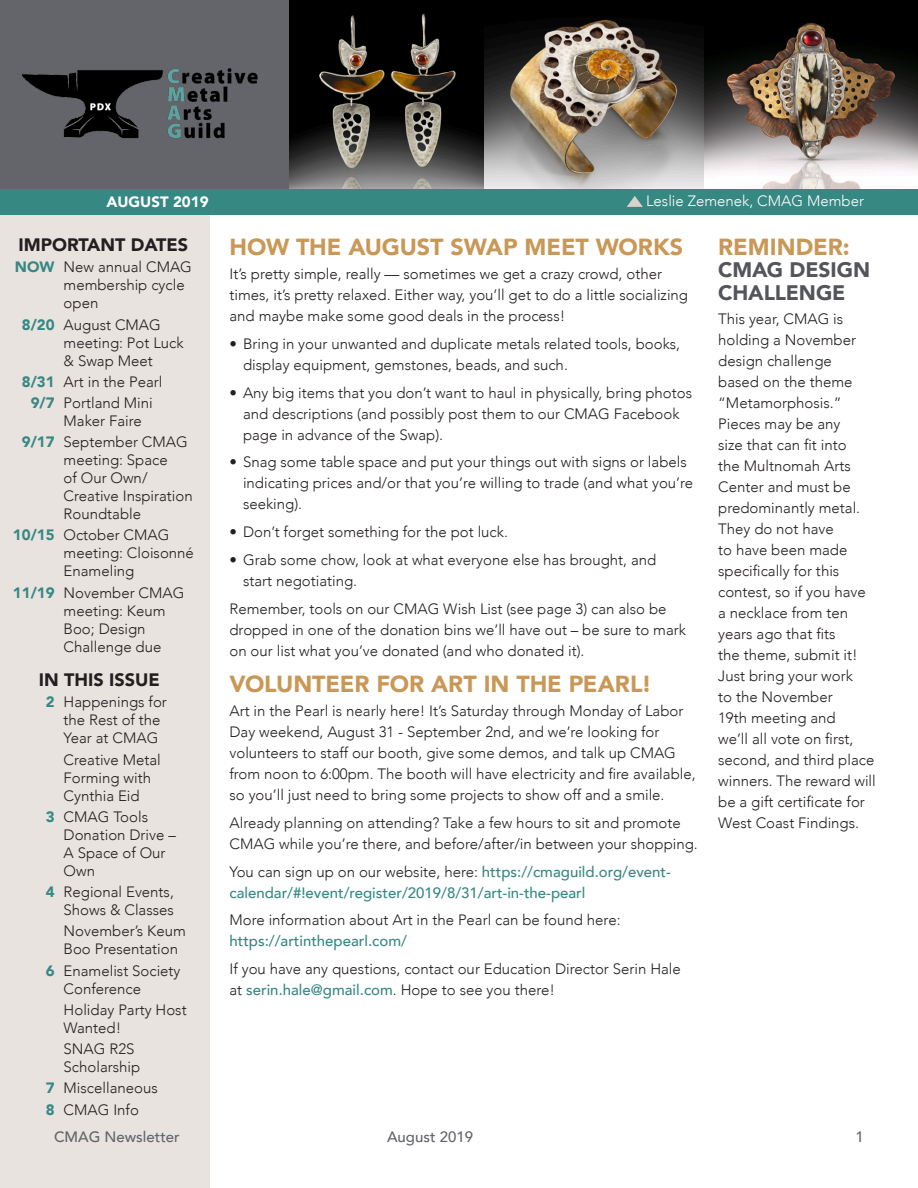
<style>
.page{position:relative;width:918px;height:1188px;background:#fff}
.page>*{position:absolute;margin:0;border:0;box-sizing:border-box;transform-origin:0 0}
.Headline{font:900 23.25px "Avenir";letter-spacing:-.005em;color:#c99856}
.Headline-2{font:900 21px/22.5px "Avenir";letter-spacing:-.005em;color:#54555a}
.Headline_3{font:900 18px "Avenir";color:#231f20}
.Body_Copy{font:300 15px/21px "Avenir";color:#231f20}
.Body_Copy-2{font:500 15px/21px "Avenir";color:#368883}
.Headline_3-2{font:500 15px "Avenir";color:#63656a}
.Body_Copy-3{font:300 15px "Avenir";color:#fff}
.Headline_3-3{font:900 15px "Avenir";color:#fff}
.s1{font-weight:900;color:#368883}
.s2{font-weight:300;color:#231f20}
.s3{font-weight:500;color:#368883}
</style>
<div class="page">
<div style="left:0;top:208px;width:210px;height:980px;background:#e8e3df"></div>
<div style="left:0;top:189px;width:918px;height:25px;background:#368883"></div>
<div style="left:0;top:0;width:918px;height:189px;background:#63656a"></div>
<img style="left:22px;top:68px;width:236px;height:71px">
<svg style="left:627px;top:196px;width:16px;height:11px"></svg>
<img style="left:289px;top:0;width:196px;height:189px">
<img style="left:485px;top:0;width:433px;height:189px">
<p class="Headline_3-3" style="left:106px;top:189px;width:104px">AUGUST 2019</p>
<p class="Body_Copy-3" style="left:646px;top:192px;width:219px">Leslie Zemenek, CMAG Member</p>
<p class="Headline" style="left:718px;top:227px;width:133px">REMINDER:</p>
<p class="Headline-2" style="left:718px;top:258px;width:154px">CMAG DESIGN<br>CHALLENGE</p>
<p class="Body_Copy" style="left:718px;top:308px;width:159px">This year, CMAG is holding a November design challenge based on the theme “Metamorphosis.”<br>Pieces may be any<br>size that can fit into<br>the Multnomah Arts<br>Center and must be predominantly metal.<br>They do not have<br>to have been made specifically for this contest, so if you have a necklace from ten years ago that fits<br>the theme, submit it!<br>Just bring your work<br>to the November<br>19th meeting and<br>we’ll all vote on first, second, and third place winners. The reward will be a gift certificate for<br>West Coast Findings.</p>
<p class="Headline" style="left:230px;top:227px;width:455px">HOW THE AUGUST SWAP MEET WORKS</p>
<p class="Body_Copy" style="left:230px;top:263px;width:460px">It’s pretty simple, really — sometimes we get a crazy crowd, other times, it’s pretty relaxed. Either way, you’ll get to do a little socializing and maybe make some good deals in the process!</p>
<p class="Body_Copy" style="left:243px;top:333px;width:439px;text-indent:-14px">• Bring in your unwanted and duplicate metals related tools, books, display equipment, gemstones, beads, and such.</p>
<p class="Body_Copy" style="left:243px;top:382px;width:451px;text-indent:-14px">• Any big items that you don’t want to haul in physically, bring photos and descriptions (and possibly post them to our CMAG Facebook page in advance of the Swap).</p>
<p class="Body_Copy" style="left:243px;top:452px;width:452px;text-indent:-14px">• Snag some table space and put your things out with signs or labels indicating prices and/or that you’re willing to trade (and what you’re seeking).</p>
<p class="Body_Copy" style="left:230px;top:521px;width:280px">• Don’t forget something for the pot luck.</p>
<p class="Body_Copy" style="left:243px;top:549px;width:415px;text-indent:-14px">• Grab some chow, look at what everyone else has brought, and start negotiating.</p>
<p class="Body_Copy" style="left:230px;top:598px;width:458px">Remember, tools on our CMAG Wish List (see page 3) can also be dropped in one of the donation bins we’ll have out – be sure to mark on our list what you’ve donated (and who donated it).</p>
<p class="Headline_3" style="left:19px;top:229px;width:171px">IMPORTANT DATES</p>
<p class="Body_Copy" style="left:64px;top:258px;width:130px;line-height:18px;text-indent:-49px"><span class="s1">NOW</span> New annual CMAG membership cycle open</p>
<p class="Body_Copy" style="left:64px;top:315px;width:122px;line-height:18px;text-indent:-42px"><span class="s1">8/20</span> August CMAG meeting: Pot Luck &amp; Swap Meet</p>
<p class="Body_Copy" style="left:22px;top:371px;width:142px"><span class="s1">8/31</span> Art in the Pearl</p>
<p class="Body_Copy" style="left:64px;top:394px;width:91px;line-height:18px;text-indent:-33px"><span class="s1">9/7</span> Portland Mini<br>Maker Faire</p>
<p class="Body_Copy" style="left:64px;top:433px;width:131px;line-height:18px;text-indent:-42px"><span class="s1">9/17</span> September CMAG meeting: Space<br>of Our Own/<br>Creative Inspiration<br>Roundtable</p>
<p class="Body_Copy" style="left:64px;top:526px;width:132px;line-height:18px;text-indent:-51px"><span class="s1">10/15</span> October CMAG meeting: Cloisonné<br>Enameling</p>
<p class="Body_Copy" style="left:64px;top:584px;width:122px;line-height:18px;text-indent:-51px"><span class="s1">11/19</span> November CMAG meeting: Keum<br>Boo; Design<br>Challenge due</p>
<p class="Headline_3" style="left:39px;top:664px;width:122px">IN THIS ISSUE</p>
<p class="Body_Copy" style="left:64px;top:693px;width:105px;line-height:18px;text-indent:-18px"><span class="s1">2</span> Happenings for the Rest of the<br>Year at CMAG</p>
<p class="Body_Copy" style="left:64px;top:750px;width:99px;line-height:18px">Creative Metal<br>Forming with<br>Cynthia Eid</p>
<p class="Body_Copy" style="left:64px;top:808px;width:114px;line-height:18px;text-indent:-18px"><span class="s1">3</span> CMAG Tools<br>Donation Drive –<br>A Space of Our<br>Own</p>
<p class="Body_Copy" style="left:46px;top:883px;width:130px;line-height:18px;text-align:right"><span class="s1">4</span> Regional Events,<br>Shows &amp; Classes</p>
<p class="Body_Copy" style="left:64px;top:922px;width:124px;line-height:18px">November’s Keum<br>Boo Presentation</p>
<p class="Body_Copy" style="left:64px;top:961px;width:118px;line-height:18px;text-indent:-18px"><span class="s1">6</span> Enamelist Society<br>Conference</p>
<p class="Body_Copy" style="left:64px;top:1001px;width:125px;line-height:18px">Holiday Party Host<br>Wanted!</p>
<p class="Body_Copy" style="left:64px;top:1040px;width:78px;line-height:18px">SNAG R2S<br>Scholarship</p>
<p class="Body_Copy" style="left:46px;top:1078px;width:114px"><span class="s1">7</span> Miscellaneous</p>
<p class="Body_Copy" style="left:46px;top:1099px;width:95px"><span class="s1">8</span> CMAG Info</p>
<p class="Headline" style="left:230px;top:664px;width:424px">VOLUNTEER FOR ART IN THE PEARL!</p>
<p class="Body_Copy" style="left:230px;top:700px;width:468px">Art in the Pearl is nearly here! It’s Saturday through Monday of Labor Day weekend, August 31 - September 2nd, and we’re looking for volunteers to staff our booth, give some demos, and talk up CMAG from noon to 6:00pm. The booth will have electricity and fire available, so you’ll just need to bring some projects to show off and a smile.</p>
<p class="Body_Copy" style="left:230px;top:812px;width:470px">Already planning on attending? Take a few hours to sit and promote<br>CMAG while you’re there, and before/after/in between your shopping.</p>
<p class="Body_Copy-2" style="left:230px;top:860px;width:443px"><span class="s2">You can sign up on our website, here:</span> https://cmaguild.org/event&shy;calendar/#!event/register/2019/8/31/art-in-the-pearl</p>
<p class="Body_Copy" style="left:230px;top:910px;width:393px">More information about Art in the Pearl can be found here: <span class="s3">https://artinthepearl.com/</span></p>
<p class="Body_Copy" style="left:230px;top:958px;width:453px">If you have any questions, contact our Education Director Serin Hale at <span class="s3">serin.hale@gmail.com</span>. Hope to see you there!</p>
<p class="Headline_3-2" style="left:54px;top:1124px;width:127px">CMAG Newsletter</p>
<p class="Headline_3-2" style="left:387px;top:1124px;width:88px">August 2019</p>
<p class="Headline_3-2" style="left:856px;top:1124px;width:10px">1</p>
</div>
